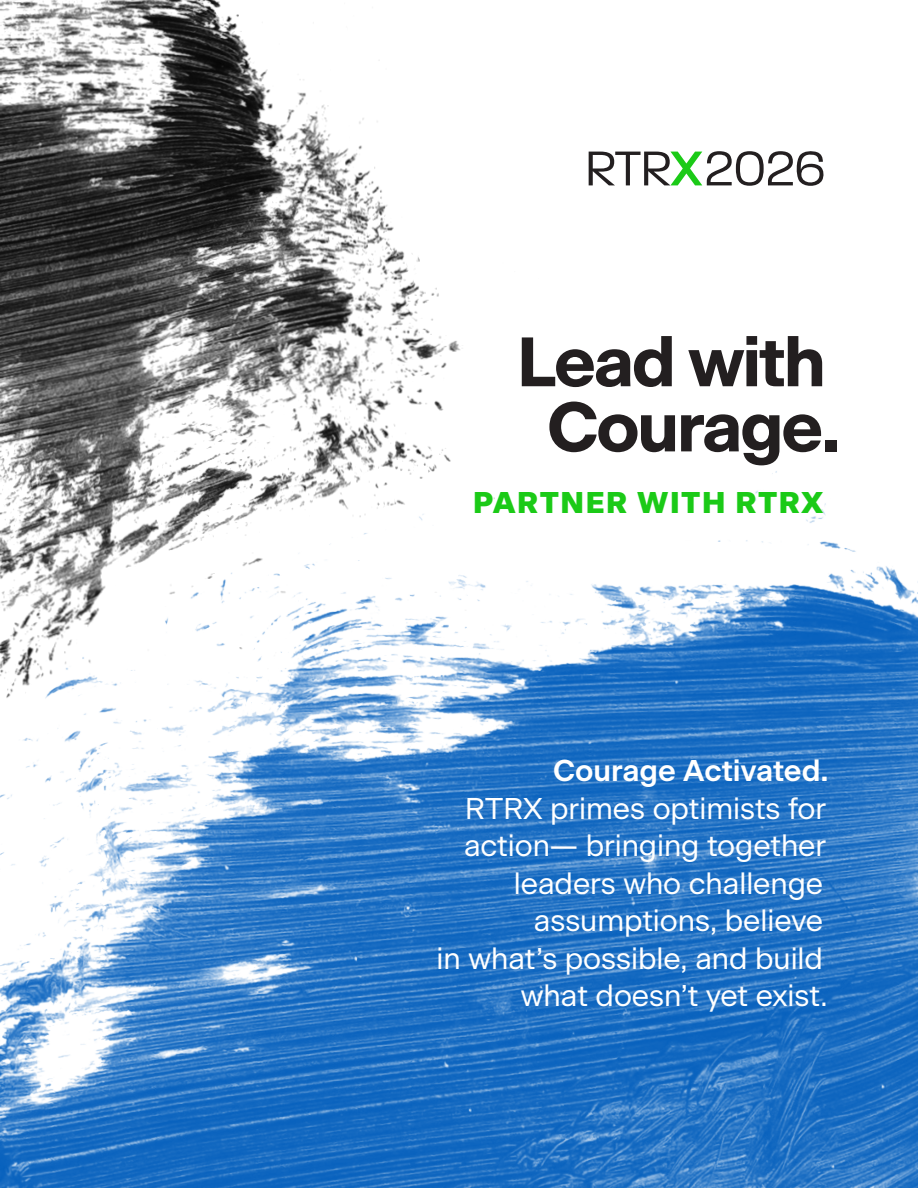
<style>
.page{position:relative;width:918px;height:1188px;background:#fff}
.page>*{position:absolute;margin:0;border:0;box-sizing:border-box;transform-origin:0 0}
.t1{font:700 69.75px/65.1px "Beausite Classic";letter-spacing:-.035em;color:#231f20;text-align:center}
.t2{font:30px/37.5px "Beausite Classic Clear";color:#fff;text-align:right}
.t3{font:900 30px "Beausite Classic";letter-spacing:.05em;color:#1bca17}
.s1{font-family:"Beausite Classic";font-weight:600}
</style>
<div class="page">
<img style="left:0;top:471px;width:918px;height:717px">
<img style="left:0;top:0;width:606px;height:720px">
<svg style="left:589px;top:150px;width:235px;height:38px"></svg>
<p class="t1" style="left:517px;top:324px;width:325px">Lead with<br>Courage.</p>
<p class="t3" style="left:473px;top:480px;width:352px">PARTNER WITH RTRX</p>
<p class="t2" style="left:437px;top:750px;width:394px"><span class="s1">Courage Activated.<br></span>RTRX primes optimists for action— bringing together leaders who challenge assumptions, believe<br>in what’s possible, and build what doesn’t yet exist.</p>
</div>
